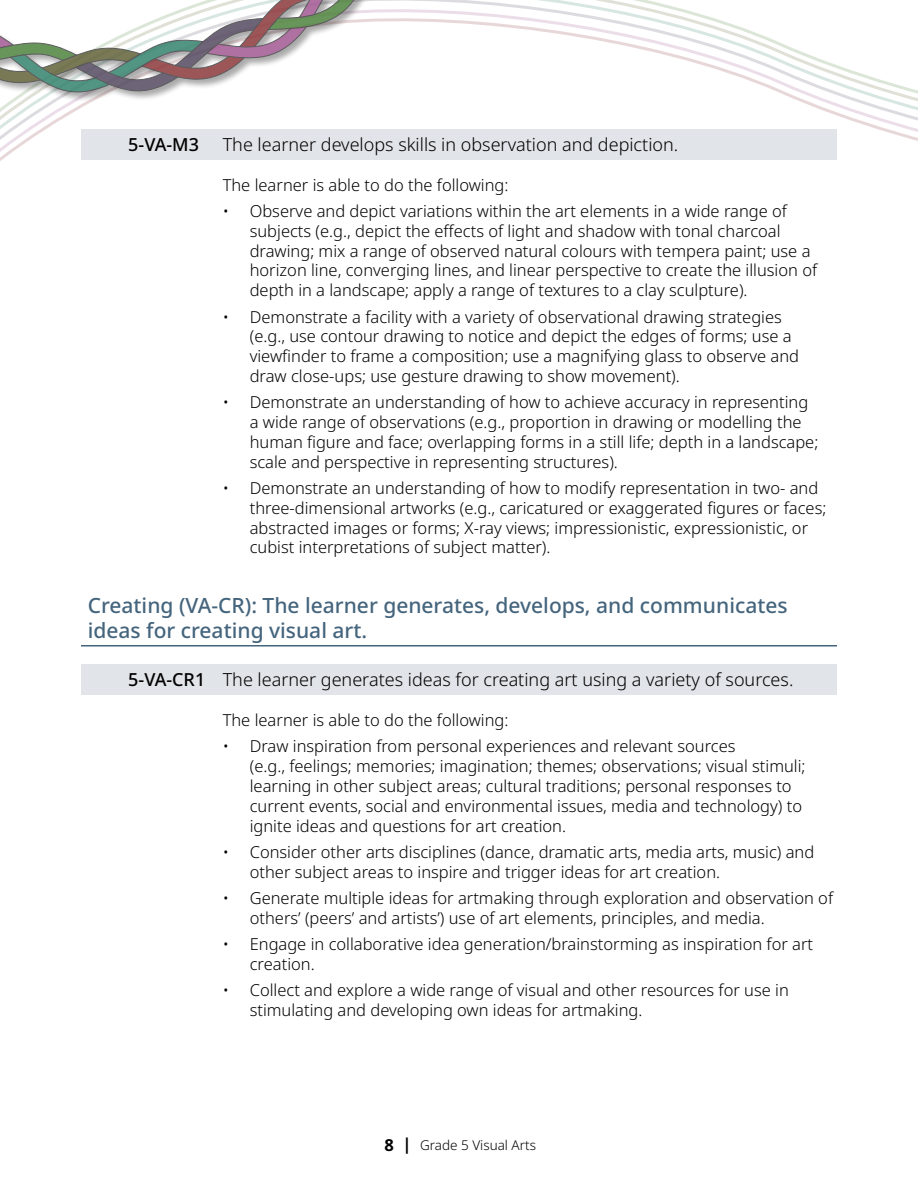
<style>
.page{position:relative;width:918px;height:1188px;background:#fff}
.page>*{position:absolute;margin:0;border:0;box-sizing:border-box;transform-origin:0 0}
.Header_Outcomes{font:500 21px/25.2px "Noto Sans";color:#45657d}
.GLO_arts{font:300 18px "Noto Sans";color:#000}
.GLO_arts-2{font:500 18px "Noto Sans";color:#000}
.Bullet_Outcome_no_bullet{font:300 16.5px/19.8px "Noto Sans";color:#000}
.t1{font:300 13.5px "Noto Sans";color:#000}
.s1{font-weight:500}
.s2{font-weight:700;font-size:16.5px}
</style>
<div class="page">
<svg style="left:0;top:0;width:918px;height:161px"></svg>
<div style="left:0;top:0;width:515px;height:102px;background:#000;opacity:.4"></div>
<svg style="left:0;top:0;width:407px;height:96px"></svg>
<div style="left:81px;top:129px;width:756px;height:31px;background:#e1e4e8"></div>
<hr style="left:81px;top:645px;width:756px;height:2px;background:#45657d">
<div style="left:81px;top:664px;width:756px;height:31px;background:#e1e4e8"></div>
<h4 class="GLO_arts-2" style="left:128px;top:132px;width:72px">5-VA-M3</h4>
<h4 class="GLO_arts" style="left:223px;top:132px;width:457px">The learner develops skills in observation and depiction.</h4>
<p class="Bullet_Outcome_no_bullet" style="left:223px;top:175px;width:287px">The learner is able to do the following:</p>
<p class="Bullet_Outcome_no_bullet" style="left:250px;top:202px;width:569px;text-indent:-27px">• Observe and depict variations within the art elements in a wide range of subjects (e.g., depict the effects of light and shadow with tonal charcoal drawing; mix a range of observed natural colours with tempera paint; use a horizon line, converging lines, and linear perspective to create the illusion of depth in a landscape; apply a range of textures to a clay sculpture).</p>
<p class="Bullet_Outcome_no_bullet" style="left:250px;top:307px;width:551px;text-indent:-27px">• Demonstrate a facility with a variety of observational drawing strategies (e.g., use contour drawing to notice and depict the edges of forms; use a viewfinder to frame a composition; use a magnifying glass to observe and draw close-ups; use gesture drawing to show movement).</p>
<p class="Bullet_Outcome_no_bullet" style="left:250px;top:393px;width:570px;text-indent:-27px">• Demonstrate an understanding of how to achieve accuracy in representing a wide range of observations (e.g., proportion in drawing or modelling the human figure and face; overlapping forms in a still life; depth in a landscape; scale and perspective in representing structures).</p>
<p class="Bullet_Outcome_no_bullet" style="left:250px;top:478px;width:578px;text-indent:-27px">• Demonstrate an understanding of how to modify representation in two- and three-dimensional artworks (e.g., caricatured or exaggerated figures or faces; abstracted images or forms; X-ray views; impressionistic, expressionistic, or cubist interpretations of subject matter).</p>
<h3 class="Header_Outcomes" style="left:88px;top:593px;width:701px">Creating (VA-CR): The learner generates, develops, and communicates ideas for creating visual art.</h3>
<h4 class="GLO_arts" style="left:128px;top:667px;width:667px"><span class="s1">5-VA-CR1</span> The learner generates ideas for creating art using a variety of sources.</h4>
<p class="Bullet_Outcome_no_bullet" style="left:223px;top:711px;width:287px">The learner is able to do the following:</p>
<p class="Bullet_Outcome_no_bullet" style="left:250px;top:737px;width:557px;text-indent:-27px">• Draw inspiration from personal experiences and relevant sources<br>(e.g., feelings; memories; imagination; themes; observations; visual stimuli; learning in other subject areas; cultural traditions; personal responses to current events, social and environmental issues, media and technology) to ignite ideas and questions for art creation.</p>
<p class="Bullet_Outcome_no_bullet" style="left:250px;top:842px;width:566px;text-indent:-27px">• Consider other arts disciplines (dance, dramatic arts, media arts, music) and other subject areas to inspire and trigger ideas for art creation.</p>
<p class="Bullet_Outcome_no_bullet" style="left:250px;top:888px;width:585px;text-indent:-27px">• Generate multiple ideas for artmaking through exploration and observation of others’ (peers’ and artists’) use of art elements, principles, and media.</p>
<p class="Bullet_Outcome_no_bullet" style="left:250px;top:935px;width:565px;text-indent:-27px">• Engage in collaborative idea generation/brainstorming as inspiration for art creation.</p>
<p class="Bullet_Outcome_no_bullet" style="left:250px;top:981px;width:541px;text-indent:-27px">• Collect and explore a wide range of visual and other resources for use in stimulating and developing own ideas for artmaking.</p>
<p class="t1" style="left:384px;top:1135px;width:153px"><span class="s2">8 |</span> Grade 5 Visual Arts</p>
</div>
